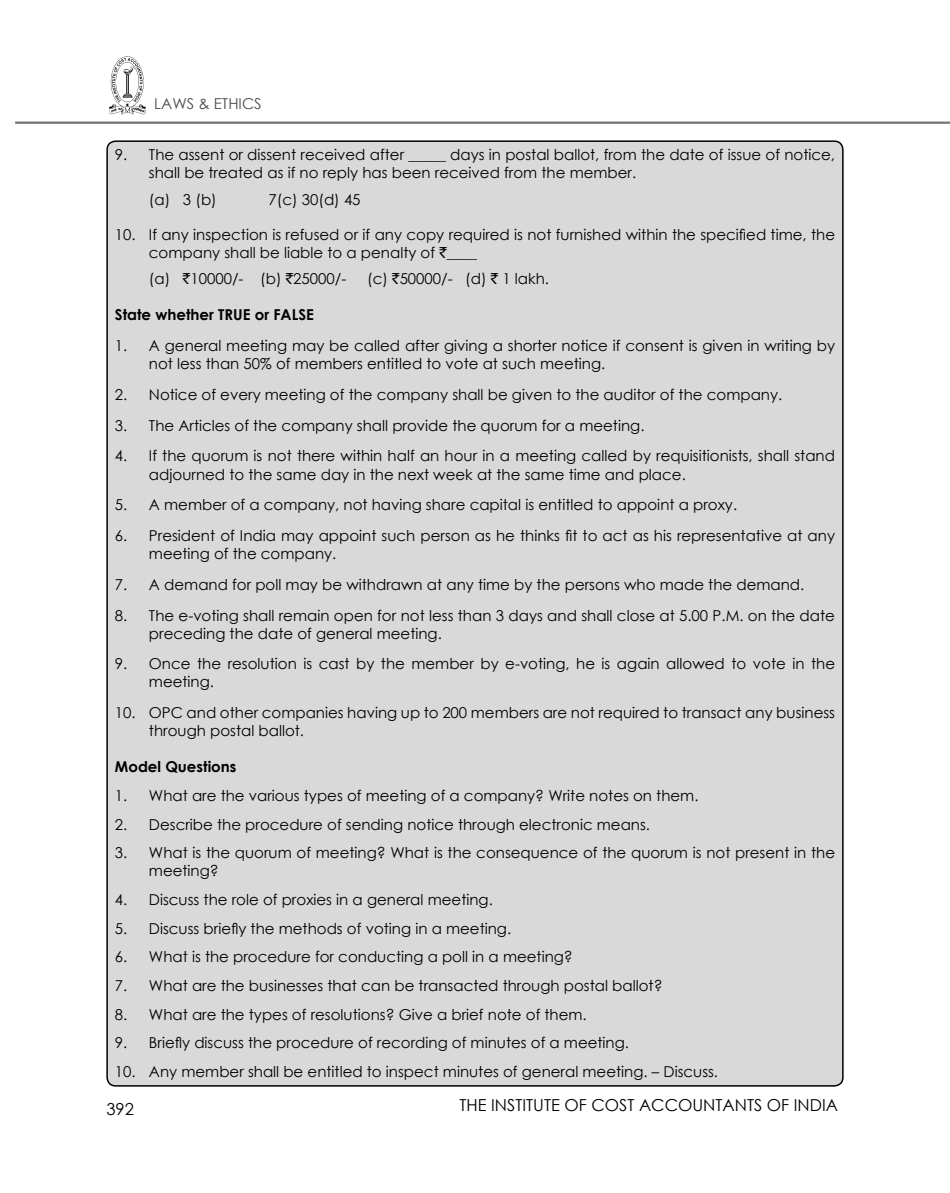
<style>
.page{position:relative;width:950px;height:1193px;background:#fff}
.page>*{position:absolute;margin:0;border:0;box-sizing:border-box;transform-origin:0 0}
.t1{font:16.5px "Century Gothic";color:#000}
.No_Spacing{font:15px/18px "Century Gothic";color:#000}
.No_Spacing-2{font:700 15px "Century Gothic";color:#000}
.t2{font:15px "Century Gothic";color:#4d4d4d}
.s1{font-family:"Rupee Foradian"}
</style>
<div class="page">
<svg style="left:15px;top:121px;width:934px;height:3px;background:#959595"></svg>
<div style="left:107px;top:141px;width:735px;height:944px;background:#d9d9d9;border-radius:9px"></div>
<img style="left:110px;top:57px;width:35px;height:57px">
<p class="t2" style="left:154px;top:93px;width:109px">LAWS &amp; ETHICS</p>
<p class="No_Spacing" style="left:149px;top:145px;width:687px;text-indent:-34px">9. The assent or dissent received after _____ days in postal ballot, from the date of issue of notice, shall be treated as if no reply has been received from the member.</p>
<p class="No_Spacing" style="left:149px;top:190px;width:69px">(a) 3 (b)</p>
<p class="No_Spacing" style="left:268px;top:190px;width:93px">7(c) 30(d) 45</p>
<p class="No_Spacing" style="left:149px;top:225px;width:687px;text-indent:-34px">10. If any inspection is refused or if any copy required is not furnished within the specified time, the company shall be liable to a penalty of <span class="s1">`</span>____</p>
<p class="No_Spacing" style="left:149px;top:269px;width:199px">(a) <span class="s1">`</span>10000/- (b) <span class="s1">`</span>25000/-</p>
<p class="No_Spacing" style="left:367px;top:269px;width:183px">(c) <span class="s1">`</span>50000/- (d) <span class="s1">`</span> 1 lakh.</p>
<p class="No_Spacing-2" style="left:115px;top:303px;width:200px">State whether TRUE or FALSE</p>
<p class="No_Spacing" style="left:149px;top:336px;width:687px;text-indent:-34px">1. A general meeting may be called after giving a shorter notice if consent is given in writing by not less than 50% of members entitled to vote at such meeting.</p>
<p class="No_Spacing" style="left:115px;top:385px;width:668px">2. Notice of every meeting of the company shall be given to the auditor of the company.</p>
<p class="No_Spacing" style="left:115px;top:416px;width:531px">3. The Articles of the company shall provide the quorum for a meeting.</p>
<p class="No_Spacing" style="left:149px;top:446px;width:687px;text-indent:-34px">4. If the quorum is not there within half an hour in a meeting called by requisitionists, shall stand adjourned to the same day in the next week at the same time and place.</p>
<p class="No_Spacing" style="left:115px;top:495px;width:623px">5. A member of a company, not having share capital is entitled to appoint a proxy.</p>
<p class="No_Spacing" style="left:149px;top:526px;width:687px;text-indent:-34px">6. President of India may appoint such person as he thinks fit to act as his representative at any meeting of the company.</p>
<p class="No_Spacing" style="left:115px;top:575px;width:690px">7. A demand for poll may be withdrawn at any time by the persons who made the demand.</p>
<p class="No_Spacing" style="left:149px;top:605px;width:687px;text-indent:-34px">8. The e-voting shall remain open for not less than 3 days and shall close at 5.00 P.M. on the date preceding the date of general meeting.</p>
<p class="No_Spacing" style="left:149px;top:654px;width:687px;text-indent:-34px">9. Once the resolution is cast by the member by e-voting, he is again allowed to vote in the meeting.</p>
<p class="No_Spacing" style="left:149px;top:703px;width:687px;text-indent:-34px">10. OPC and other companies having up to 200 members are not required to transact any business through postal ballot.</p>
<p class="No_Spacing-2" style="left:115px;top:755px;width:123px">Model Questions</p>
<p class="No_Spacing" style="left:115px;top:786px;width:585px">1. What are the various types of meeting of a company? Write notes on them.</p>
<p class="No_Spacing" style="left:115px;top:814px;width:536px">2. Describe the procedure of sending notice through electronic means.</p>
<p class="No_Spacing" style="left:149px;top:843px;width:687px;text-indent:-34px">3. What is the quorum of meeting? What is the consequence of the quorum is not present in the meeting?</p>
<p class="No_Spacing" style="left:115px;top:890px;width:379px">4. Discuss the role of proxies in a general meeting.</p>
<p class="No_Spacing" style="left:115px;top:918px;width:397px">5. Discuss briefly the methods of voting in a meeting.</p>
<p class="No_Spacing" style="left:115px;top:947px;width:459px">6. What is the procedure for conducting a poll in a meeting?</p>
<p class="No_Spacing" style="left:115px;top:975px;width:549px">7. What are the businesses that can be transacted through postal ballot?</p>
<p class="No_Spacing" style="left:115px;top:1004px;width:473px">8. What are the types of resolutions? Give a brief note of them.</p>
<p class="No_Spacing" style="left:115px;top:1033px;width:515px">9. Briefly discuss the procedure of recording of minutes of a meeting.</p>
<p class="No_Spacing" style="left:115px;top:1061px;width:604px">10. Any member shall be entitled to inspect minutes of general meeting. – Discuss.</p>
<p class="t1" style="left:459px;top:1092px;width:380px">THE INSTITUTE OF COST ACCOUNTANTS OF INDIA</p>
<p class="t1" style="left:106px;top:1096px;width:29px">392</p>
</div>
